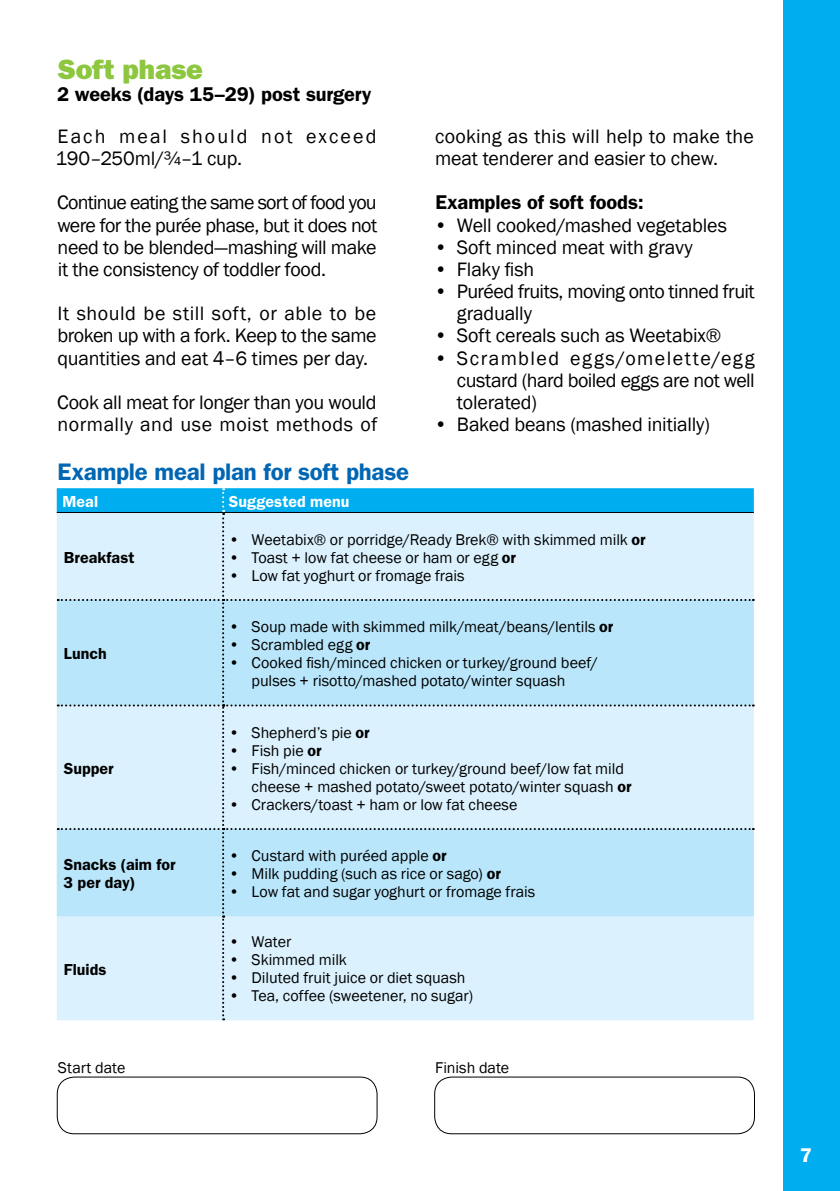
<style>
.page{position:relative;width:840px;height:1191px;background:#fff}
.page>*{position:absolute;margin:0;border:0;box-sizing:border-box;transform-origin:0 0}
.t1{font:800 28px "Franklin Gothic";letter-spacing:-.005em;color:#8dc63f}
.t2{font:600 24px "Franklin Gothic";letter-spacing:-.01em;color:#0066b3}
.t3{font:20px/22.2px "Franklin Gothic";letter-spacing:-.01em;color:#000;text-align:justify}
.t4{font:600 20px "Franklin Gothic";letter-spacing:-.005em;color:#000}
.t5{font:20px/22.2px "Franklin Gothic";letter-spacing:-.03em;color:#000}
.t6{font:20px/22.2px "Franklin Gothic";letter-spacing:.1em;color:#000}
.t7{font:600 20px "Franklin Gothic";color:#fff}
.t8{font:16px/18px "Franklin Gothic";color:#000}
.t9{font:600 16px/18px "Franklin Gothic";letter-spacing:.005em;color:#000}
.t10{font:600 16px "Franklin Gothic";letter-spacing:.005em;color:#fff}
.s1{font-weight:600}
</style>
<div class="page">
<div style="left:782px;top:0;width:57px;height:1191px;background:#00aeef"></div>
<svg style="left:57px;top:488px;width:696px;height:532px;background:#c3e8f9"></svg>
<div style="left:57px;top:1076px;width:320px;height:58px;border:1px solid #000;border-radius:17px"></div>
<div style="left:434px;top:1076px;width:320px;height:58px;border:1px solid #000;border-radius:17px"></div>
<h1 class="t1" style="left:58px;top:53px;width:147px">Soft phase</h1>
<p class="t4" style="left:57px;top:82px;width:315px">2 weeks (days 15–29) post surgery</p>
<p class="t6" style="left:55px;top:126px;width:322px">Each meal should not exceed<br>190–250ml/¾–1 cup.</p>
<p class="t3" style="left:57px;top:192px;width:321px">Continue eating the same sort of food you were for the purée phase, but it does not need to be blended—mashing will make it the consistency of toddler food.</p>
<p class="t3" style="left:57px;top:303px;width:320px">It should be still soft, or able to be broken up with a fork. Keep to the same quantities and eat 4–6 times per day.</p>
<p class="t3" style="left:57px;top:391px;width:321px">Cook all meat for longer than you would normally and use moist methods of</p>
<h2 class="t2" style="left:58px;top:458px;width:352px">Example meal plan for soft phase</h2>
<p class="t10" style="left:62px;top:492px;width:37px">Meal</p>
<p class="t10" style="left:229px;top:492px;width:122px">Suggested menu</p>
<p class="t3" style="left:435px;top:126px;width:320px">cooking as this will help to make the meat tenderer and easier to chew.</p>
<p class="t4" style="left:435px;top:191px;width:210px">Examples of soft foods:</p>
<p class="t3" style="left:434px;top:214px;width:294px">• Well cooked/mashed vegetables</p>
<p class="t3" style="left:434px;top:236px;width:260px">• Soft minced meat with gravy</p>
<p class="t3" style="left:434px;top:259px;width:102px">• Flaky fish</p>
<p class="t5" style="left:456px;top:281px;width:299px;text-indent:-23px">• Puréed fruits, moving onto tinned fruit gradually</p>
<p class="t3" style="left:434px;top:325px;width:288px">• Soft cereals such as Weetabix®</p>
<p class="t3" style="left:456px;top:347px;width:299px;text-indent:-23px">• Scrambled eggs/omelette/egg custard (hard boiled eggs are not well tolerated)</p>
<p class="t3" style="left:434px;top:413px;width:277px">• Baked beans (mashed initially)</p>
<p class="t9" style="left:64px;top:548px;width:72px">Breakfast</p>
<p class="t9" style="left:64px;top:644px;width:44px">Lunch</p>
<p class="t9" style="left:64px;top:759px;width:51px">Supper</p>
<p class="t9" style="left:63px;top:855px;width:114px">Snacks (aim for<br>3 per day)</p>
<p class="t9" style="left:64px;top:960px;width:44px">Fluids</p>
<p class="t8" style="left:229px;top:531px;width:418px">• Weetabix® or porridge/Ready Brek® with skimmed milk <span class="s1">or</span></p>
<p class="t8" style="left:229px;top:549px;width:288px">• Toast + low fat cheese or ham or egg <span class="s1">or</span></p>
<p class="t8" style="left:229px;top:567px;width:237px">• Low fat yoghurt or fromage frais</p>
<p class="t8" style="left:229px;top:618px;width:386px">• Soup made with skimmed milk/meat/beans/lentils <span class="s1">or</span></p>
<p class="t8" style="left:229px;top:636px;width:143px">• Scrambled egg <span class="s1">or</span></p>
<p class="t8" style="left:251px;top:654px;width:348px;text-indent:-23px">• Cooked fish/minced chicken or turkey/ground beef/ pulses + risotto/mashed potato/winter squash</p>
<p class="t8" style="left:229px;top:723px;width:142px">• Shepherd’s pie <span class="s1">or</span></p>
<p class="t8" style="left:229px;top:741px;width:94px">• Fish pie <span class="s1">or</span></p>
<p class="t8" style="left:251px;top:759px;width:381px;text-indent:-23px">• Fish/minced chicken or turkey/ground beef/low fat mild cheese + mashed potato/sweet potato/winter squash <span class="s1">or</span></p>
<p class="t8" style="left:229px;top:795px;width:290px">• Crackers/toast + ham or low fat cheese</p>
<p class="t8" style="left:229px;top:847px;width:219px">• Custard with puréed apple <span class="s1">or</span></p>
<p class="t8" style="left:229px;top:865px;width:273px">• Milk pudding (such as rice or sago) <span class="s1">or</span></p>
<p class="t8" style="left:229px;top:883px;width:308px">• Low fat and sugar yoghurt or fromage frais</p>
<p class="t8" style="left:229px;top:933px;width:64px">• Water</p>
<p class="t8" style="left:229px;top:951px;width:119px">• Skimmed milk</p>
<p class="t8" style="left:229px;top:969px;width:238px">• Diluted fruit juice or diet squash</p>
<p class="t8" style="left:229px;top:987px;width:245px">• Tea, coffee (sweetener, no sugar)</p>
<p class="t8" style="left:58px;top:1059px;width:69px">Start date</p>
<p class="t8" style="left:435px;top:1059px;width:75px">Finish date</p>
<p class="t7" style="left:799px;top:1143px;width:13px">7</p>
</div>
